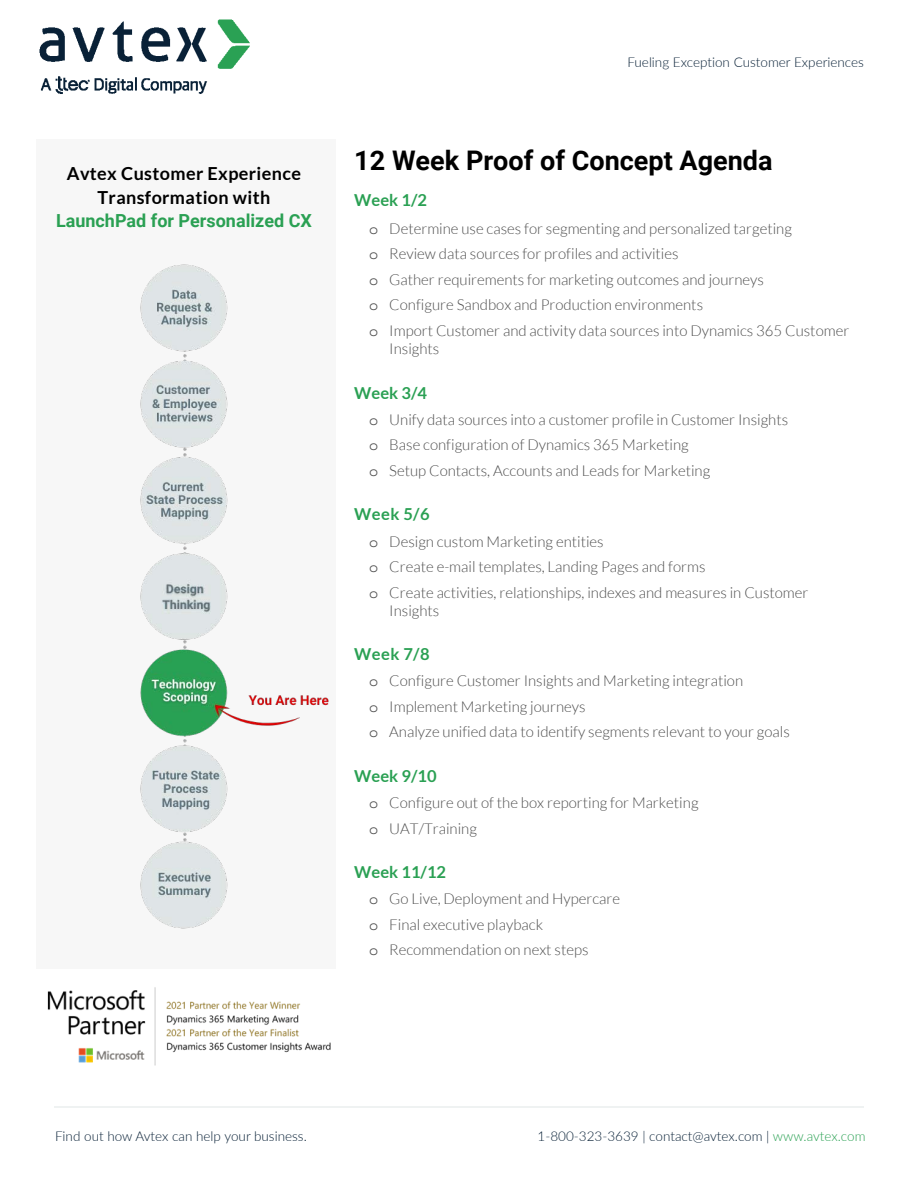
<style>
.page{position:relative;width:918px;height:1188px;background:#fff}
.page>*{position:absolute;margin:0;border:0;box-sizing:border-box;transform-origin:0 0}
.t1{font:700 27px "Roboto";color:#000}
.t2{font:700 18px/24px "Lato";letter-spacing:.02em;color:#000;text-align:center}
.t3{font:700 18px "Roboto";color:#2aa053}
.t4{font:700 16.5px "Lato";color:#2aa053}
.t5{font:300 15px/25.5px "Lato";color:#4d4d4d}
.t6{font:300 13.5px "Lato";color:#092137}
.s1{font-family:"Courier Std";font-weight:400}
.s2{color:#2aa153}
</style>
<div class="page">
<img style="left:40px;top:20px;width:210px;height:74px">
<hr style="left:54px;top:1107px;width:810px;height:1px;background:#e0e6e6">
<div style="left:36px;top:139px;width:300px;height:829px;background:#f7f7f7"></div>
<img style="left:47px;top:987px;width:284px;height:79px">
<img style="left:140px;top:264px;width:189px;height:665px">
<p class="t2" style="left:67px;top:161px;width:236px">Avtex Customer Experience<br>Transformation with</p>
<p class="t3" style="left:56px;top:208px;width:257px">LaunchPad for Personalized CX</p>
<p class="t6" style="left:627px;top:53px;width:238px">Fueling Exception Customer Experiences</p>
<h1 class="t1" style="left:354px;top:141px;width:420px">12 Week Proof of Concept Agenda</h1>
<p class="t4" style="left:354px;top:191px;width:74px">Week 1/2</p>
<p class="t5" style="left:369px;top:216px;width:482px"><span class="s1">o</span> Determine use cases for segmenting and personalized targeting<br><span class="s1">o</span> Review data sources for profiles and activities<br><span class="s1">o</span> Gather requirements for marketing outcomes and journeys<br><span class="s1">o</span> Configure Sandbox and Production environments<br><span class="s1">o</span> Import Customer and activity data sources into Dynamics 365 Customer</p>
<p class="t5" style="left:389px;top:336px;width:52px">Insights</p>
<p class="t4" style="left:354px;top:383px;width:74px">Week 3/4</p>
<p class="t5" style="left:369px;top:407px;width:420px"><span class="s1">o</span> Unify data sources into a customer profile in Customer Insights <span class="s1">o</span> Base configuration of Dynamics 365 Marketing<br><span class="s1">o</span> Setup Contacts, Accounts and Leads for Marketing</p>
<p class="t4" style="left:354px;top:505px;width:77px">Week 5/6</p>
<p class="t5" style="left:369px;top:529px;width:441px"><span class="s1">o</span> Design custom Marketing entities<br><span class="s1">o</span> Create e-mail templates, Landing Pages and forms<br><span class="s1">o</span> Create activities, relationships, indexes and measures in Customer</p>
<p class="t5" style="left:389px;top:598px;width:52px">Insights</p>
<p class="t4" style="left:354px;top:645px;width:77px">Week 7/8</p>
<p class="t5" style="left:369px;top:668px;width:422px"><span class="s1">o</span> Configure Customer Insights and Marketing integration<br><span class="s1">o</span> Implement Marketing journeys<br><span class="s1">o</span> Analyze unified data to identify segments relevant to your goals</p>
<p class="t4" style="left:354px;top:767px;width:84px">Week 9/10</p>
<p class="t5" style="left:369px;top:790px;width:331px"><span class="s1">o</span> Configure out of the box reporting for Marketing <span class="s1">o</span> UAT/Training</p>
<p class="t4" style="left:354px;top:863px;width:93px">Week 11/12</p>
<p class="t5" style="left:369px;top:886px;width:252px"><span class="s1">o</span> Go Live, Deployment and Hypercare <span class="s1">o</span> Final executive playback<br><span class="s1">o</span> Recommendation on next steps</p>
<p class="t6" style="left:55px;top:1126px;width:253px">Find out how Avtex can help your business.</p>
<p class="t6" style="left:538px;top:1126px;width:329px">1-800-323-3639 | contact@avtex.com | <span class="s2">www.avtex.com</span></p>
</div>
